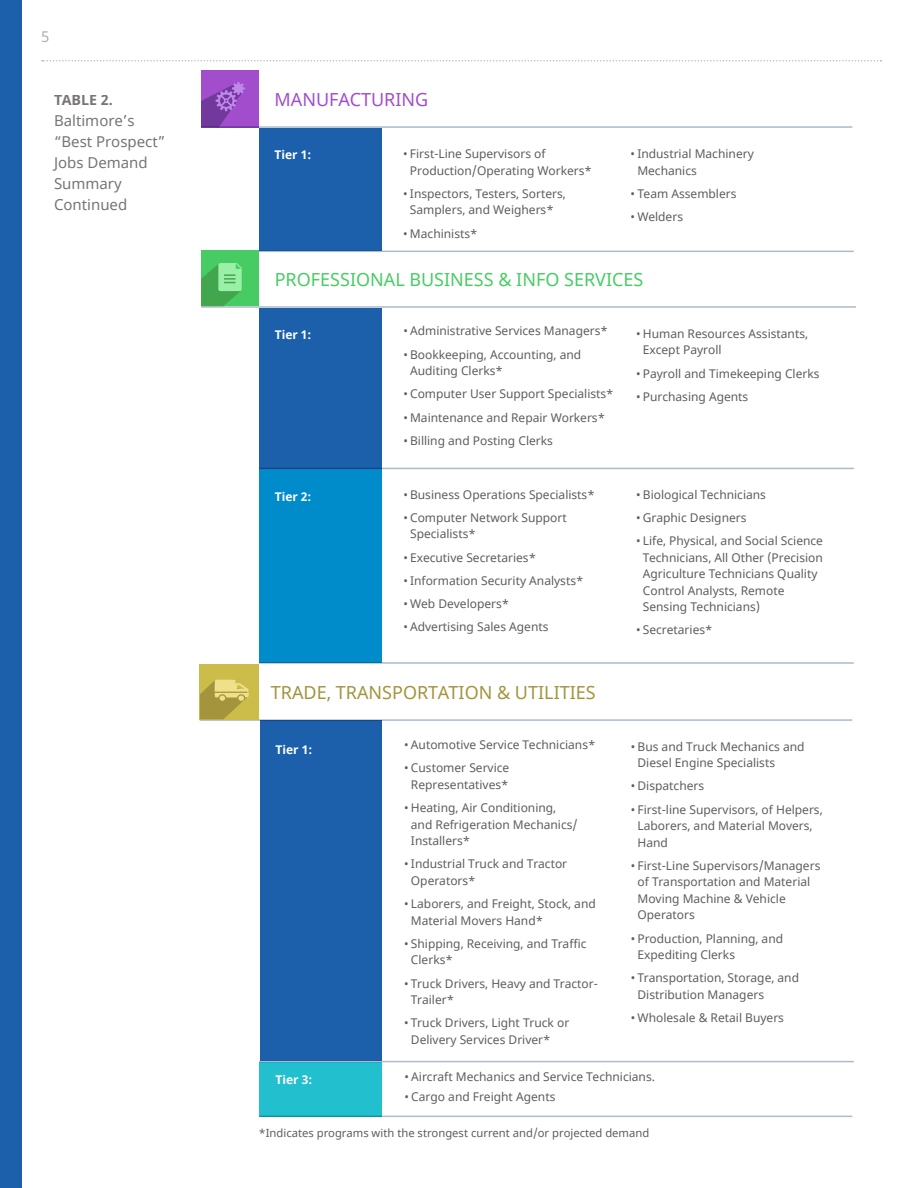
<style>
.page{position:relative;width:918px;height:1188px;background:#fff}
.page>*{position:absolute;margin:0;border:0;box-sizing:border-box;transform-origin:0 0}
.t1{font:18px "Noto Sans";color:#47cc63}
.t2{font:18px "Noto Sans";color:#a3943d}
.t3{font:18px "Noto Sans";color:#a14dcc}
.t4{font:15px/21px "Noto Sans";color:#555251}
.t5{font:15px "Noto Sans";color:#adafb2}
.t6{font:700 14.25px "Noto Sans";color:#555251}
.t7{font:12px/16.5px "Noto Sans";color:#5d5d60}
.t8{font:700 12px "Noto Sans";color:#fff}
.t9{font:11.25px "Noto Sans";color:#5d5d60}
</style>
<div class="page">
<svg style="left:42px;top:60px;width:840px;height:2px"></svg>
<div style="left:0;top:0;width:22px;height:1188px;background:#1c5fab"></div>
<hr style="left:201px;top:306px;width:655px;height:2px;background:#abbbca">
<hr style="left:259px;top:662px;width:595px;height:2px;background:#abbbca">
<hr style="left:259px;top:251px;width:595px;height:1px;background:#abbbca">
<hr style="left:259px;top:468px;width:595px;height:1px;background:#abbbca">
<div style="left:259px;top:128px;width:122px;height:123px;background:#1c5fab"></div>
<div style="left:259px;top:469px;width:123px;height:193px;background:#008bca"></div>
<div style="left:259px;top:308px;width:123px;height:160px;background:#1c5fab"></div>
<div style="left:201px;top:71px;width:58px;height:57px;background:#a14dcc"></div>
<svg style="left:201px;top:82px;width:44px;height:44px"></svg>
<div style="left:201px;top:251px;width:58px;height:55px;background:#47cc63"></div>
<svg style="left:201px;top:263px;width:41px;height:43px"></svg>
<hr style="left:200px;top:719px;width:652px;height:2px;background:#abbbca">
<hr style="left:259px;top:1061px;width:595px;height:1px;background:#abbbca">
<hr style="left:259px;top:1116px;width:593px;height:1px;background:#abbbca">
<div style="left:260px;top:721px;width:122px;height:340px;background:#1c5fab"></div>
<div style="left:259px;top:1062px;width:123px;height:55px;background:#22bfcf"></div>
<div style="left:200px;top:664px;width:59px;height:55px;background:#ccbd4a"></div>
<svg style="left:200px;top:679px;width:49px;height:40px"></svg>
<hr style="left:201px;top:126px;width:651px;height:2px;background:#abbbca">
<p class="t5" style="left:41px;top:27px;width:10px">5</p>
<p class="t6" style="left:54px;top:90px;width:60px">TABLE 2.</p>
<p class="t4" style="left:54px;top:111px;width:113px">Baltimore’s “Best Prospect”<br>Jobs Demand<br>Summary<br>Continued</p>
<h1 class="t3" style="left:275px;top:87px;width:155px">MANUFACTURING</h1>
<p class="t8" style="left:275px;top:146px;width:38px">Tier 1:</p>
<p class="t7" style="left:410px;top:146px;width:183px;text-indent:-7px">• First-Line Supervisors of<br>Production/Operating Workers*</p>
<p class="t7" style="left:403px;top:186px;width:164px;text-align:center">• Inspectors, Testers, Sorters,<br>Samplers, and Weighers*</p>
<p class="t7" style="left:403px;top:226px;width:76px">• Machinists*</p>
<p class="t7" style="left:637px;top:146px;width:118px;text-indent:-7px">• Industrial Machinery<br>Mechanics</p>
<p class="t7" style="left:631px;top:186px;width:107px">• Team Assemblers</p>
<p class="t7" style="left:631px;top:209px;width:54px">• Welders</p>
<h1 class="t1" style="left:275px;top:267px;width:370px">PROFESSIONAL BUSINESS &amp; INFO SERVICES</h1>
<p class="t8" style="left:275px;top:326px;width:38px">Tier 1:</p>
<p class="t7" style="left:403px;top:323px;width:206px">• Administrative Services Managers*</p>
<p class="t7" style="left:410px;top:346px;width:173px;text-indent:-7px">• Bookkeeping, Accounting, and<br>Auditing Clerks*</p>
<p class="t7" style="left:403px;top:386px;width:212px">• Computer User Support Specialists*</p>
<p class="t7" style="left:403px;top:409px;width:203px">• Maintenance and Repair Workers*</p>
<p class="t7" style="left:403px;top:433px;width:151px">• Billing and Posting Clerks</p>
<p class="t7" style="left:643px;top:326px;width:167px;text-indent:-7px">• Human Resources Assistants,<br>Except Payroll</p>
<p class="t7" style="left:636px;top:365px;width:185px">• Payroll and Timekeeping Clerks</p>
<p class="t7" style="left:636px;top:389px;width:114px">• Purchasing Agents</p>
<p class="t8" style="left:275px;top:489px;width:38px">Tier 2:</p>
<p class="t7" style="left:403px;top:486px;width:193px">• Business Operations Specialists*</p>
<p class="t7" style="left:410px;top:510px;width:158px;text-indent:-7px">• Computer Network Support<br>Specialists*</p>
<p class="t7" style="left:403px;top:549px;width:134px">• Executive Secretaries*</p>
<p class="t7" style="left:403px;top:573px;width:182px">• Information Security Analysts*</p>
<p class="t7" style="left:403px;top:596px;width:107px">• Web Developers*</p>
<p class="t7" style="left:403px;top:619px;width:147px">• Advertising Sales Agents</p>
<p class="t7" style="left:636px;top:486px;width:131px">• Biological Technicians</p>
<p class="t7" style="left:636px;top:510px;width:112px">• Graphic Designers</p>
<p class="t7" style="left:643px;top:533px;width:182px;text-indent:-7px">• Life, Physical, and Social Science<br>Technicians, All Other (Precision<br>Agriculture Technicians Quality<br>Control Analysts, Remote<br>Sensing Technicians)</p>
<p class="t7" style="left:636px;top:622px;width:78px">• Secretaries*</p>
<h1 class="t2" style="left:271px;top:681px;width:326px">TRADE, TRANSPORTATION &amp; UTILITIES</h1>
<p class="t8" style="left:276px;top:741px;width:38px">Tier 1:</p>
<p class="t8" style="left:276px;top:1071px;width:38px">Tier 3:</p>
<p class="t7" style="left:404px;top:737px;width:193px">• Automotive Service Technicians*</p>
<p class="t7" style="left:404px;top:760px;width:107px;text-align:center">• Customer Service<br>Representatives*</p>
<p class="t7" style="left:411px;top:800px;width:168px;text-indent:-7px">• Heating, Air Conditioning, and Refrigeration Mechanics/<br>Installers*</p>
<p class="t7" style="left:411px;top:856px;width:158px;text-indent:-7px">• Industrial Truck and Tractor<br>Operators*</p>
<p class="t7" style="left:411px;top:896px;width:186px;text-indent:-7px">• Laborers, and Freight, Stock, and<br>Material Movers Hand*</p>
<p class="t7" style="left:411px;top:936px;width:177px;text-indent:-7px">• Shipping, Receiving, and Traffic<br>Clerks*</p>
<p class="t7" style="left:411px;top:975px;width:188px;text-indent:-7px">• Truck Drivers, Heavy and Tractor-<br>Trailer*</p>
<p class="t7" style="left:411px;top:1015px;width:160px;text-indent:-7px">• Truck Drivers, Light Truck or<br>Delivery Services Driver*</p>
<p class="t7" style="left:405px;top:1069px;width:252px">• Aircraft Mechanics and Service Technicians.</p>
<p class="t7" style="left:405px;top:1089px;width:152px">• Cargo and Freight Agents</p>
<p class="t7" style="left:638px;top:739px;width:169px;text-indent:-7px">• Bus and Truck Mechanics and<br>Diesel Engine Specialists</p>
<p class="t7" style="left:631px;top:778px;width:75px">• Dispatchers</p>
<p class="t7" style="left:638px;top:802px;width:187px;text-indent:-7px">• First-line Supervisors, of Helpers,<br>Laborers, and Material Movers,<br>Hand</p>
<p class="t7" style="left:638px;top:858px;width:184px;text-indent:-7px">• First-Line Supervisors/Managers of Transportation and Material<br>Moving Machine &amp; Vehicle<br>Operators</p>
<p class="t7" style="left:638px;top:931px;width:147px;text-indent:-7px">• Production, Planning, and<br>Expediting Clerks</p>
<p class="t7" style="left:638px;top:970px;width:163px;text-indent:-7px">• Transportation, Storage, and<br>Distribution Managers</p>
<p class="t7" style="left:631px;top:1010px;width:155px">• Wholesale &amp; Retail Buyers</p>
<p class="t9" style="left:259px;top:1125px;width:392px">*Indicates programs with the strongest current and/or projected demand</p>
</div>
